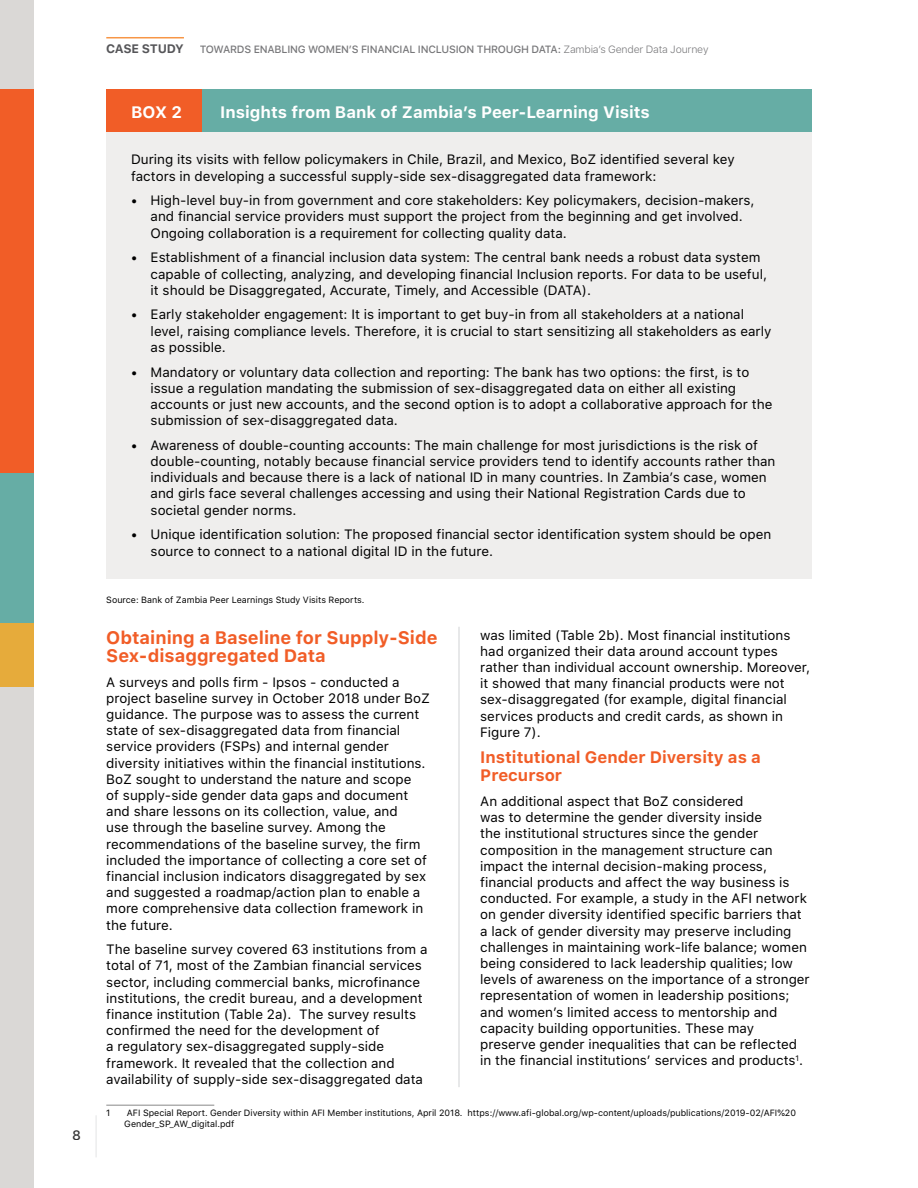
<style>
.page{position:relative;width:918px;height:1188px;background:#fff}
.page>*{position:absolute;margin:0;border:0;box-sizing:border-box;transform-origin:0 0}
.t1{font:700 18px/18px "SF Pro Text";color:#f15d27}
.t2{font:700 16.5px "SF Pro Text";color:#fff}
.t3{font:700 16.5px/18px "SF Pro Text";color:#f15d27}
.t4{font:13.5px/16.2px "SF Pro Text";color:#000}
.t5{font:500 13.5px "SF Pro Text";color:#000}
.t6{font:700 12.3px "SF Pro Text";letter-spacing:-.02em;color:#565659}
.t7{font:500 10.5px "SF Pro Text";letter-spacing:-.02em;color:#565659}
.t8{font:9px/10.8px "SF Pro Text";color:#000}
.s1{font-weight:300}
</style>
<div class="page">
<hr style="left:96px;top:1115px;width:1px;height:42px;background:#e6e7e8">
<div style="left:0;top:0;width:34px;height:1188px;background:#dad8d6"></div>
<div style="left:0;top:89px;width:34px;height:419px;background:#f15d27"></div>
<div style="left:0;top:473px;width:34px;height:151px;background:#66ada5"></div>
<div style="left:0;top:624px;width:34px;height:63px;background:#e6ab3b"></div>
<hr style="left:106px;top:37px;width:78px;height:1px;background:#f79646">
<div style="left:106px;top:89px;width:706px;height:490px;background:#efeeed"></div>
<hr style="left:106px;top:1105px;width:108px;height:1px;background:#888">
<hr style="left:459px;top:627px;width:1px;height:460px;background:#d1d3d4">
<div style="left:106px;top:89px;width:706px;height:42px;background:#66ada5"></div>
<div style="left:106px;top:89px;width:96px;height:42px;background:#f15d27"></div>
<p class="t5" style="left:72px;top:1125px;width:10px">8</p>
<p class="t6" style="left:106px;top:39px;width:79px">CASE STUDY</p>
<p class="t7" style="left:200px;top:41px;width:510px">TOWARDS ENABLING WOMEN’S FINANCIAL INCLUSION THROUGH DATA: <span class="s1">Zambia’s Gender Data Journey</span></p>
<p class="t2" style="left:131px;top:100px;width:52px">BOX 2</p>
<p class="t2" style="left:220px;top:100px;width:431px">Insights from Bank of Zambia’s Peer-Learning Visits</p>
<p class="t4" style="left:131px;top:151px;width:605px">During its visits with fellow policymakers in Chile, Brazil, and Mexico, BoZ identified several key factors in developing a successful supply-side sex-disaggregated data framework:</p>
<p class="t4" style="left:151px;top:192px;width:605px;text-indent:-19px">• High-level buy-in from government and core stakeholders: Key policymakers, decision-makers, and financial service providers must support the project from the beginning and get involved.<br>Ongoing collaboration is a requirement for collecting quality data.</p>
<p class="t4" style="left:151px;top:249px;width:618px;text-indent:-19px">• Establishment of a financial inclusion data system: The central bank needs a robust data system capable of collecting, analyzing, and developing financial Inclusion reports. For data to be useful, it should be Disaggregated, Accurate, Timely, and Accessible (DATA).</p>
<p class="t4" style="left:151px;top:306px;width:622px;text-indent:-19px">• Early stakeholder engagement: It is important to get buy-in from all stakeholders at a national level, raising compliance levels. Therefore, it is crucial to start sensitizing all stakeholders as early as possible.</p>
<p class="t4" style="left:151px;top:363px;width:623px;text-indent:-19px">• Mandatory or voluntary data collection and reporting: The bank has two options: the first, is to issue a regulation mandating the submission of sex-disaggregated data on either all existing accounts or just new accounts, and the second option is to adopt a collaborative approach for the submission of sex-disaggregated data.</p>
<p class="t4" style="left:151px;top:437px;width:626px;text-indent:-19px">• Awareness of double-counting accounts: The main challenge for most jurisdictions is the risk of double-counting, notably because financial service providers tend to identify accounts rather than individuals and because there is a lack of national ID in many countries. In Zambia’s case, women and girls face several challenges accessing and using their National Registration Cards due to societal gender norms.</p>
<p class="t4" style="left:151px;top:526px;width:622px;text-indent:-19px">• Unique identification solution: The proposed financial sector identification system should be open source to connect to a national digital ID in the future.</p>
<p class="t8" style="left:106px;top:594px;width:260px">Source: Bank of Zambia Peer Learnings Study Visits Reports.</p>
<p class="t4" style="left:480px;top:626px;width:331px">was limited (Table 2b). Most financial institutions had organized their data around account types rather than individual account ownership. Moreover, it showed that many financial products were not sex-disaggregated (for example, digital financial services products and credit cards, as shown in Figure 7).</p>
<p class="t3" style="left:480px;top:748px;width:282px">Institutional Gender Diversity as a<br>Precursor</p>
<p class="t4" style="left:480px;top:793px;width:331px">An additional aspect that BoZ considered<br>was to determine the gender diversity inside<br>the institutional structures since the gender composition in the management structure can impact the internal decision-making process, financial products and affect the way business is conducted. For example, a study in the AFI network on gender diversity identified specific barriers that a lack of gender diversity may preserve including challenges in maintaining work-life balance; women being considered to lack leadership qualities; low levels of awareness on the importance of a stronger representation of women in leadership positions; and women’s limited access to mentorship and capacity building opportunities. These may preserve gender inequalities that can be reflected in the financial institutions’ services and products<sup>1</sup>.</p>
<h1 class="t1" style="left:106px;top:628px;width:333px">Obtaining a Baseline for Supply-Side<br>Sex-disaggregated Data</h1>
<p class="t4" style="left:106px;top:673px;width:325px">A surveys and polls firm - Ipsos - conducted a project baseline survey in October 2018 under BoZ guidance. The purpose was to assess the current state of sex-disaggregated data from financial service providers (FSPs) and internal gender diversity initiatives within the financial institutions.<br>BoZ sought to understand the nature and scope<br>of supply-side gender data gaps and document and share lessons on its collection, value, and<br>use through the baseline survey. Among the recommendations of the baseline survey, the firm included the importance of collecting a core set of financial inclusion indicators disaggregated by sex and suggested a roadmap/action plan to enable a more comprehensive data collection framework in the future.</p>
<p class="t4" style="left:106px;top:941px;width:323px">The baseline survey covered 63 institutions from a total of 71, most of the Zambian financial services sector, including commercial banks, microfinance institutions, the credit bureau, and a development finance institution (Table 2a). The survey results confirmed the need for the development of<br>a regulatory sex-disaggregated supply-side framework. It revealed that the collection and availability of supply-side sex-disaggregated data</p>
<p class="t8" style="left:106px;top:1107px;width:6px">1</p>
<p class="t8" style="left:124px;top:1107px;width:673px">AFI Special Report. Gender Diversity within AFI Member institutions, April 2018. https://www.afi-global.org/wp-content/uploads/publications/2019-02/AFI%20<br>Gender_SP_AW_digital.pdf</p>
</div>
